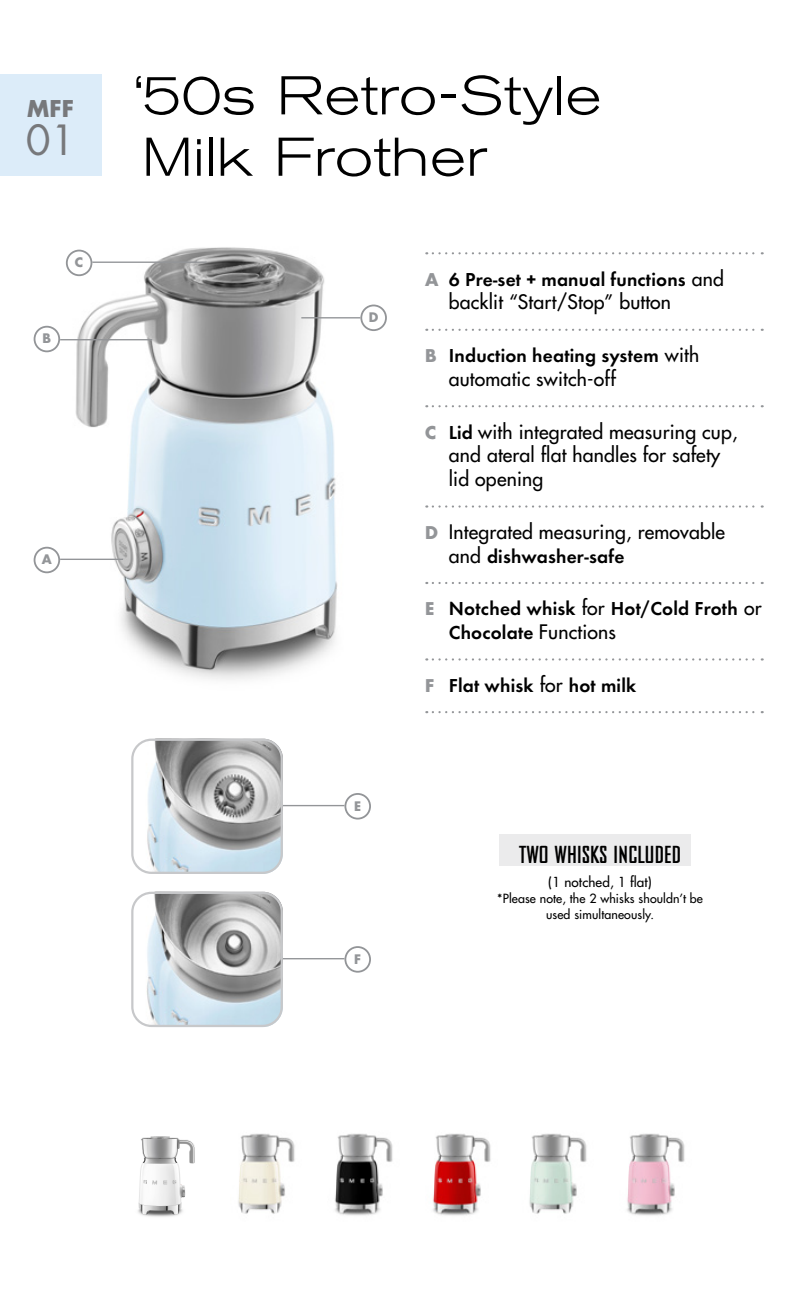
<style>
.page{position:relative;width:810px;height:1296px;background:#fff}
.page>*{position:absolute;margin:0;border:0;box-sizing:border-box;transform-origin:0 0}
.t1{font:300 54px/61.4px "Akzidenz Grot Ext BQ";letter-spacing:.01em;color:#000}
.t2{font:40.5px "Futura";color:#77787b}
.t3{font:700 22.5px "Bureau Agency";letter-spacing:.01em;color:#000}
.t4{font:700 22.5px "Futura";color:#77787b}
.t5{font:19.35px/23.8px "Futura";letter-spacing:.01em;color:#000}
.t6{font:600 19.35px/23.8px "Futura";letter-spacing:.01em;color:#000}
.t7{font:13.5px "Futura";letter-spacing:.01em;color:#000}
.t8{font:700 12.83px "Futura";color:#939598}
.t9{font:12.38px/15.8px "Futura";letter-spacing:.01em;color:#000;text-align:center}
.s1{font-weight:700;font-size:17.1px;color:#939598}
.s2{font-weight:600}
.s3{font-weight:400}
</style>
<div class="page">
<div style="left:500px;top:835px;width:191px;height:31px;background:#ebebec"></div>
<div style="left:0;top:75px;width:101px;height:101px;background:#dcecf9"></div>
<img style="left:38px;top:247px;width:338px;height:433px">
<div style="left:34px;top:547px;width:26px;height:26px;border:2px solid #939598;border-radius:50%"></div>
<div style="left:344px;top:793px;width:27px;height:27px;border:2px solid #939598;border-radius:50%"></div>
<div style="left:344px;top:946px;width:27px;height:27px;border:2px solid #939598;border-radius:50%"></div>
<div style="left:34px;top:326px;width:26px;height:26px;border:2px solid #939598;border-radius:50%"></div>
<div style="left:66px;top:250px;width:26px;height:26px;border:2px solid #939598;border-radius:50%"></div>
<div style="left:360px;top:305px;width:27px;height:26px;border:2px solid #939598;border-radius:50%"></div>
<hr style="left:60px;top:559px;width:63px;height:1px;background:#939598">
<hr style="left:283px;top:805px;width:61px;height:1px;background:#939598">
<hr style="left:283px;top:958px;width:61px;height:1px;background:#939598">
<hr style="left:92px;top:262px;width:115px;height:1px;background:#939598">
<hr style="left:60px;top:339px;width:92px;height:1px;background:#939598">
<hr style="left:301px;top:317px;width:59px;height:1px;background:#939598">
<svg style="left:433px;top:252px;width:330px;height:2px"></svg>
<svg style="left:433px;top:329px;width:330px;height:2px"></svg>
<svg style="left:433px;top:405px;width:330px;height:2px"></svg>
<svg style="left:433px;top:505px;width:330px;height:3px"></svg>
<svg style="left:433px;top:582px;width:330px;height:2px"></svg>
<svg style="left:433px;top:658px;width:330px;height:3px"></svg>
<svg style="left:433px;top:711px;width:330px;height:2px"></svg>
<img style="left:238px;top:1133px;width:57px;height:81px">
<img style="left:335px;top:1133px;width:58px;height:83px">
<img style="left:432px;top:1133px;width:59px;height:83px">
<img style="left:529px;top:1133px;width:58px;height:81px">
<img style="left:627px;top:1133px;width:58px;height:83px">
<img style="left:134px;top:892px;width:149px;height:135px">
<div style="left:131px;top:892px;width:152px;height:135px;border:2px solid #c7c8ca;border-radius:19px"></div>
<img style="left:134px;top:739px;width:149px;height:135px">
<div style="left:131px;top:739px;width:152px;height:135px;border:2px solid #c7c8ca;border-radius:19px"></div>
<img style="left:138px;top:1136px;width:57px;height:81px">
<p class="t4" style="left:27px;top:93px;width:48px">MFF</p>
<h2 class="t2" style="left:26px;top:112px;width:51px">01</h2>
<p class="t8" style="left:75px;top:254px;width:10px">C</p>
<p class="t8" style="left:43px;top:330px;width:10px">B</p>
<p class="t8" style="left:42px;top:551px;width:11px">A</p>
<h1 class="t1" style="left:131px;top:66px;width:472px">‘50s Retro-Style<br>Milk Frother</h1>
<p class="t8" style="left:369px;top:308px;width:11px">D</p>
<p class="t8" style="left:354px;top:797px;width:9px">E</p>
<p class="t8" style="left:354px;top:950px;width:8px">F</p>
<p class="t5" style="left:449px;top:266px;width:277px;text-indent:-24px"><span class="s1">A</span> <span class="s2">6 Pre-set + manual functions</span> and backlit “Start/Stop” button</p>
<p class="t5" style="left:449px;top:343px;width:252px;text-indent:-24px"><span class="s1">B</span> <span class="s2">Induction heating system</span> with automatic switch-off</p>
<p class="t5" style="left:449px;top:419px;width:290px;text-indent:-24px"><span class="s1">C</span> <span class="s2">Lid</span> with integrated measuring cup, and ateral flat handles for safety lid opening</p>
<p class="t5" style="left:449px;top:520px;width:278px;text-indent:-24px"><span class="s1">D</span> Integrated measuring, removable and <span class="s2">dishwasher-safe</span></p>
<p class="t6" style="left:449px;top:597px;width:314px;text-indent:-24px"><span class="s1">E</span> Notched whisk <span class="s3">for</span> Hot/Cold Froth <span class="s3">or<br></span>Chocolate <span class="s3">Functions</span></p>
<p class="t6" style="left:425px;top:673px;width:212px"><span class="s1">F</span> Flat whisk <span class="s3">for</span> hot milk</p>
<p class="t3" style="left:519px;top:842px;width:163px">TWO WHISKS INCLUDED</p>
<p class="t7" style="left:548px;top:874px;width:105px">(1 notched, 1 flat)</p>
<p class="t9" style="left:497px;top:891px;width:207px">*Please note, the 2 whisks shouldn’t be used simultaneously.</p>
</div>
